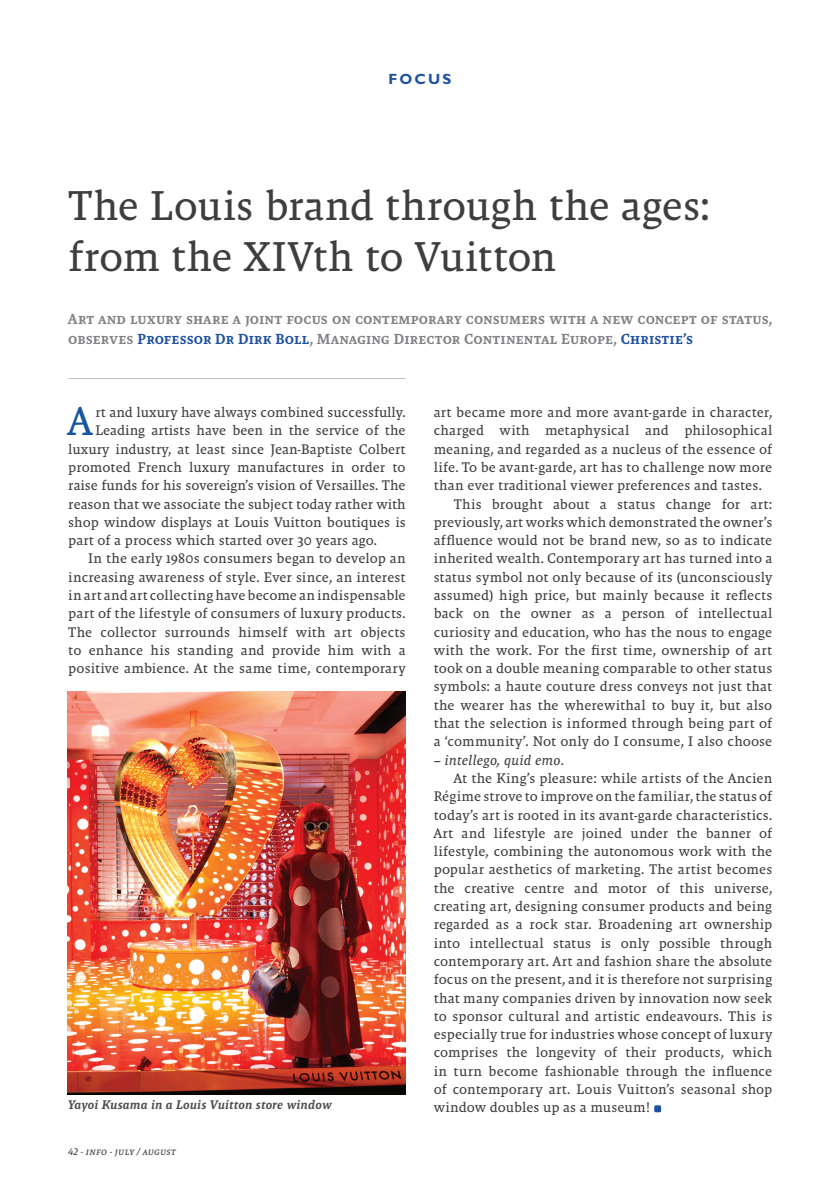
<style>
.page{position:relative;width:840px;height:1188px;background:#fff}
.page>*{position:absolute;margin:0;border:0;box-sizing:border-box;transform-origin:0 0}
.G-TITLE__Regular{font:42.3px/50.7px "Malaga OT";letter-spacing:-.005em;color:#3e3e3f}
.A2-_Body_Text_DropCa{font:40.95px "Malaga OT";color:#1855a0}
.B-Standfirst{font:500 14.85px/19.5px "Malaga OT";letter-spacing:.005em;color:#818386}
.G-TITLE__Regular-2{font:700 14.85px "Gill Sans";letter-spacing:.145em;color:#2052a2}
.A-Body_Text_indent{font:14.1px/18.3px "Malaga OT";letter-spacing:.005em;color:#3e3e3f;text-align:justify}
.A2-_Body_Text_DropCa-2{font:14.1px "Malaga OT";color:#3e3e3f}
.A-Body_Text_indent-2{font:italic 14.1px "Malaga OT";letter-spacing:-.01em;color:#3e3e3f}
.C-Caption{font:italic 12.75px "Malaga OT Med";color:#4b4c4d}
.t1{font:italic 9.9px "Malaga OT";letter-spacing:.015em;color:#3e3e3f}
.s1{color:#2052a2}
.s2{font-style:normal}
.s3{font-size:13.5px;color:#2052a2}
</style>
<div class="page">
<hr style="left:68px;top:378px;width:337px;height:1px;background:#bdbec1">
<svg style="left:654px;top:1105px;width:8px;height:8px"></svg>
<img style="left:68px;top:691px;width:337px;height:402px">
<p class="G-TITLE__Regular-2" style="left:388px;top:70px;width:65px">FOCUS</p>
<p class="G-TITLE__Regular" style="left:68px;top:180px;width:643px">The Louis brand through the ages: from the XIVth to Vuitton</p>
<p class="B-Standfirst" style="left:68px;top:309px;width:705px">Art and luxury share a joint focus on contemporary consumers with a new concept of status, observes <span class="s1">Professor Dr Dirk Boll</span>, Managing Director Continental Europe, <span class="s1">Christie’s</span></p>
<p class="A2-_Body_Text_DropCa" style="left:68px;top:398px;width:25px">A</p>
<p class="A2-_Body_Text_DropCa-2" style="left:95px;top:404px;width:312px">rt and luxury have always combined successfully.</p>
<p class="A2-_Body_Text_DropCa-2" style="left:95px;top:422px;width:312px">Leading artists have been in the service of the</p>
<p class="A2-_Body_Text_DropCa-2" style="left:68px;top:440px;width:339px">luxury industry, at least since Jean-Baptiste Colbert</p>
<p class="A2-_Body_Text_DropCa-2" style="left:68px;top:459px;width:339px">promoted French luxury manufactures in order to</p>
<p class="A2-_Body_Text_DropCa-2" style="left:68px;top:477px;width:339px">raise funds for his sovereign’s vision of Versailles. The</p>
<p class="A2-_Body_Text_DropCa-2" style="left:68px;top:495px;width:339px">reason that we associate the subject today rather with</p>
<p class="A2-_Body_Text_DropCa-2" style="left:68px;top:514px;width:339px">shop window displays at Louis Vuitton boutiques is</p>
<p class="A2-_Body_Text_DropCa-2" style="left:68px;top:532px;width:310px">part of a process which started over 30 years ago.</p>
<p class="A-Body_Text_indent" style="left:68px;top:549px;width:339px;text-indent:20px">In the early 1980s consumers began to develop an increasing awareness of style. Ever since, an interest in art and art collecting have become an indispensable part of the lifestyle of consumers of luxury products.<br>The collector surrounds himself with art objects to enhance his standing and provide him with a positive ambience. At the same time, contemporary</p>
<p class="A-Body_Text_indent" style="left:433px;top:403px;width:340px">art became more and more avant-garde in character, charged with metaphysical and philosophical meaning, and regarded as a nucleus of the essence of life. To be avant-garde, art has to challenge now more than ever traditional viewer preferences and tastes.</p>
<p class="A-Body_Text_indent" style="left:433px;top:494px;width:340px;text-indent:20px">This brought about a status change for art: previously, art works which demonstrated the owner’s affluence would not be brand new, so as to indicate inherited wealth. Contemporary art has turned into a status symbol not only because of its (unconsciously assumed) high price, but mainly because it reflects back on the owner as a person of intellectual curiosity and education, who has the nous to engage with the work. For the first time, ownership of art took on a double meaning comparable to other status symbols: a haute couture dress conveys not just that the wearer has the wherewithal to buy it, but also that the selection is informed through being part of a ‘community’. Not only do I consume, I also choose</p>
<p class="A-Body_Text_indent-2" style="left:433px;top:751px;width:132px"><span class="s2">–</span> intellego, quid emo<span class="s2">.</span></p>
<p class="A-Body_Text_indent" style="left:433px;top:768px;width:340px;text-indent:20px">At the King’s pleasure: while artists of the Ancien Régime strove to improve on the familiar, the status of today’s art is rooted in its avant-garde characteristics.<br>Art and lifestyle are joined under the banner of lifestyle, combining the autonomous work with the popular aesthetics of marketing. The artist becomes the creative centre and motor of this universe, creating art, designing consumer products and being regarded as a rock star. Broadening art ownership into intellectual status is only possible through contemporary art. Art and fashion share the absolute focus on the present, and it is therefore not surprising that many companies driven by innovation now seek to sponsor cultural and artistic endeavours. This is especially true for industries whose concept of luxury comprises the longevity of their products, which in turn become fashionable through the influence of contemporary art. Louis Vuitton’s seasonal shop</p>
<p class="C-Caption" style="left:68px;top:1097px;width:265px">Yayoi Kusama in a Louis Vuitton store window</p>
<p class="A-Body_Text_indent" style="left:433px;top:1097px;width:229px">window doubles up as a museum! <span class="s3">I</span></p>
<p class="t1" style="left:68px;top:1145px;width:109px">42 - info - july / august</p>
</div>
